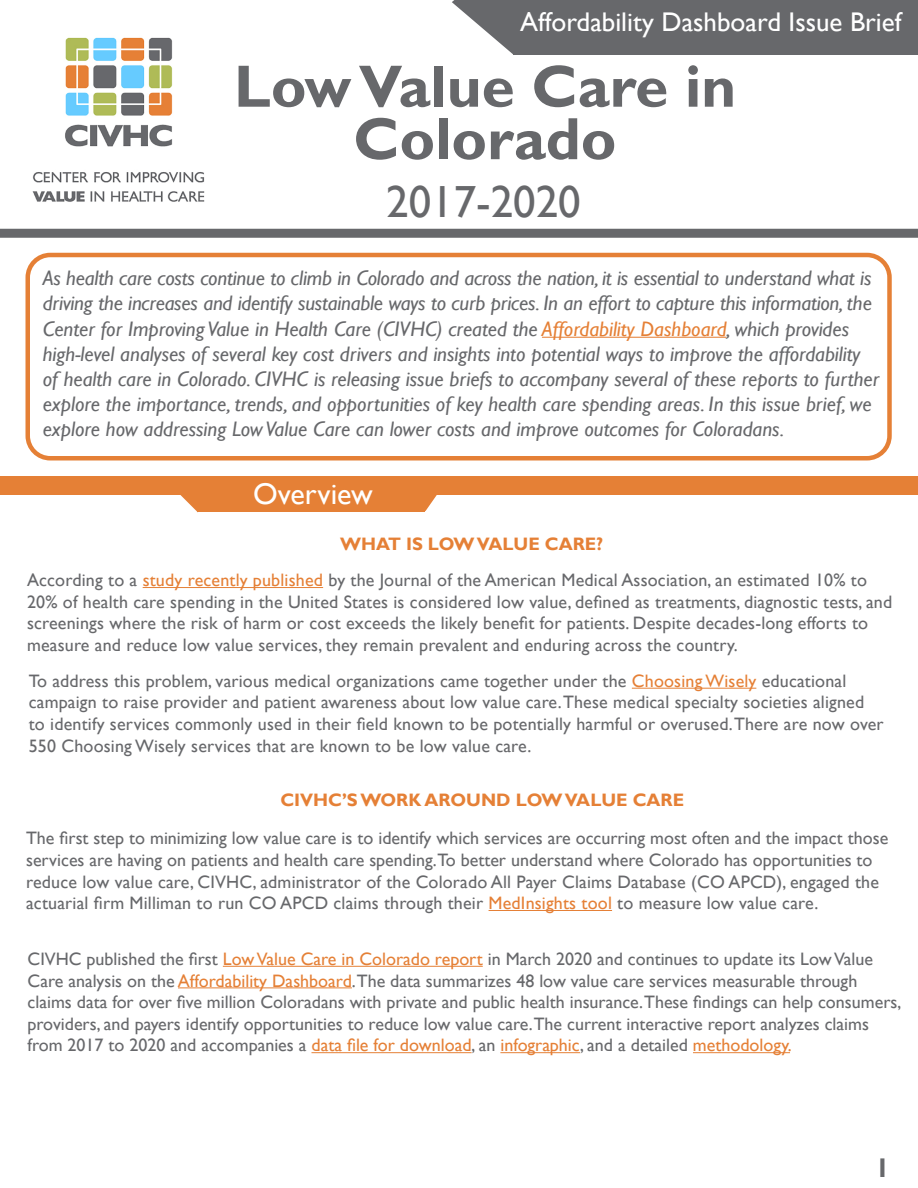
<style>
.page{position:relative;width:918px;height:1188px;background:#fff}
.page>*{position:absolute;margin:0;border:0;box-sizing:border-box;transform-origin:0 0}
.t1{font:700 60px/52.5px "Gill Sans";color:#67686b;text-align:center}
.t2{font:45px "Gill Sans";color:#67686b}
.t3{font:30px "Gill Sans";color:#fff}
.t4{font:27px "Gill Sans";color:#fff}
.t5{font:700 27px "Gill Sans";color:#67686b}
.t6{font:italic 21px/25.2px "Gill Sans";color:#67686b}
.t7{font:18px/21.6px "Gill Sans";letter-spacing:.01em;color:#67686b}
.t8{font:700 18px "Gill Sans";color:#e58036}
.s1{color:#e58036}
.s2{font-weight:700;color:#e58036}
</style>
<div class="page">
<svg style="left:452px;top:0;width:61px;height:54px"></svg>
<div style="left:513px;top:0;width:405px;height:55px;background:#67686b"></div>
<img style="left:32px;top:37px;width:173px;height:165px">
<div style="left:0;top:229px;width:918px;height:9px;background:#67686b"></div>
<div style="left:26px;top:253px;width:866px;height:207px;border:4px solid #e58036;border-radius:22px"></div>
<hr style="left:542px;top:337px;width:185px;height:1px;background:#e58036">
<div style="left:0;top:476px;width:918px;height:19px;background:#e58036"></div>
<div style="left:198px;top:490px;width:227px;height:22px;background:#e58036"></div>
<svg style="left:180px;top:495px;width:18px;height:17px"></svg>
<svg style="left:425px;top:495px;width:12px;height:16px"></svg>
<hr style="left:143px;top:587px;width:180px;height:1px;background:#e58036">
<hr style="left:632px;top:688px;width:124px;height:1px;background:#e58036">
<hr style="left:489px;top:910px;width:123px;height:1px;background:#e58036">
<hr style="left:223px;top:966px;width:260px;height:1px;background:#e58036">
<hr style="left:178px;top:987px;width:174px;height:1px;background:#e58036">
<hr style="left:311px;top:1052px;width:161px;height:1px;background:#e58036">
<hr style="left:500px;top:1052px;width:80px;height:1px;background:#e58036">
<hr style="left:693px;top:1052px;width:97px;height:1px;background:#e58036">
<h3 class="t4" style="left:520px;top:6px;width:383px">Affordability Dashboard Issue Brief</h3>
<h1 class="t1" style="left:234px;top:62px;width:504px">Low Value Care in<br>Colorado</h1>
<h2 class="t2" style="left:386px;top:176px;width:196px">2017-2020</h2>
<p class="t6" style="left:43px;top:266px;width:838px">As health care costs continue to climb in Colorado and across the nation, it is essential to understand what is driving the increases and identify sustainable ways to curb prices. In an effort to capture this information, the Center for Improving Value in Health Care (CIVHC) created the <span class="s1">Affordability Dashboard</span>, which provides high-level analyses of several key cost drivers and insights into potential ways to improve the affordability of health care in Colorado. CIVHC is releasing issue briefs to accompany several of these reports to further explore the importance, trends, and opportunities of key health care spending areas. In this issue brief, we explore how addressing Low Value Care can lower costs and improve outcomes for Coloradans.</p>
<h3 class="t3" style="left:253px;top:476px;width:121px">Overview</h3>
<p class="t7" style="left:27px;top:526px;width:842px;line-height:36px;text-indent:313px"><span class="s2">WHAT IS LOW VALUE CARE?<br></span>According to a <span class="s1">study recently published</span> by the Journal of the American Medical Association, an estimated 10% to</p>
<p class="t7" style="left:27px;top:591px;width:867px">20% of health care spending in the United States is considered low value, defined as treatments, diagnostic tests, and screenings where the risk of harm or cost exceeds the likely benefit for patients. Despite decades-long efforts to measure and reduce low value services, they remain prevalent and enduring across the country.</p>
<p class="t7" style="left:29px;top:670px;width:856px">To address this problem, various medical organizations came together under the <span class="s1">Choosing Wisely</span> educational campaign to raise provider and patient awareness about low value care. These medical specialty societies aligned to identify services commonly used in their field known to be potentially harmful or overused. There are now over 550 Choosing Wisely services that are known to be low value care.</p>
<p class="t8" style="left:280px;top:789px;width:405px">CIVHC’S WORK AROUND LOW VALUE CARE</p>
<p class="t7" style="left:26px;top:828px;width:864px">The first step to minimizing low value care is to identify which services are occurring most often and the impact those services are having on patients and health care spending.To better understand where Colorado has opportunities to reduce low value care, CIVHC, administrator of the Colorado All Payer Claims Database (CO APCD), engaged the actuarial firm Milliman to run CO APCD claims through their <span class="s1">MedInsights tool</span> to measure low value care.</p>
<p class="t7" style="left:28px;top:948px;width:875px">CIVHC published the first <span class="s1">Low Value Care in Colorado report</span> in March 2020 and continues to update its Low Value Care analysis on the <span class="s1">Affordability Dashboard</span>.The data summarizes 48 low value care services measurable through claims data for over five million Coloradans with private and public health insurance.These findings can help consumers, providers, and payers identify opportunities to reduce low value care.The current interactive report analyzes claims from 2017 to 2020 and accompanies a <span class="s1">data file for download</span>, an <span class="s1">infographic</span>, and a detailed <span class="s1">methodology.</span></p>
<h3 class="t5" style="left:875px;top:1151px;width:16px">1</h3>
</div>
